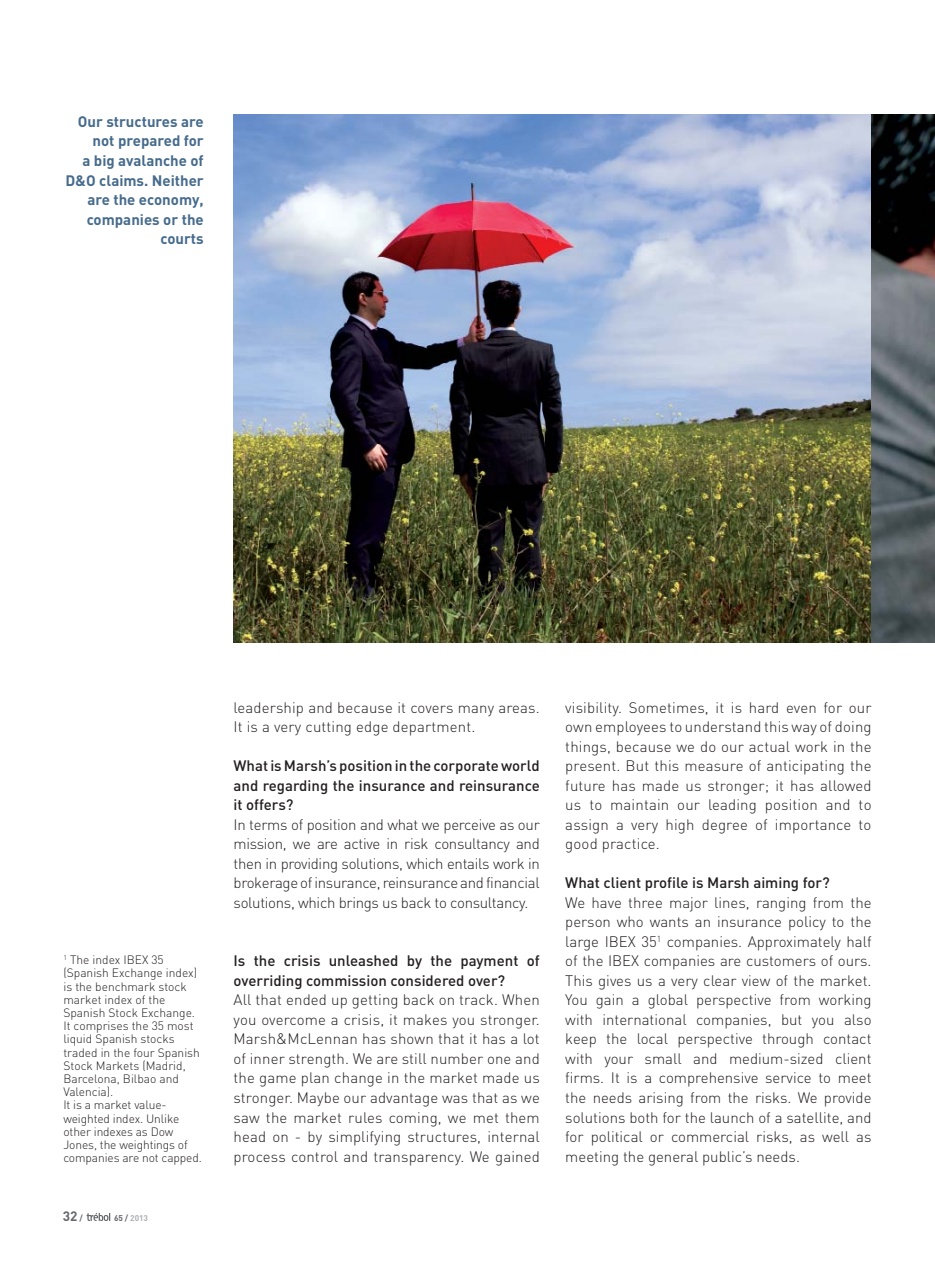
<style>
.page{position:relative;width:935px;height:1263px;background:#fff}
.page>*{position:absolute;margin:0;border:0;box-sizing:border-box;transform-origin:0 0}
.t1{font:300 15px/19.5px "DIN";letter-spacing:.01em;color:#231f20;text-align:justify}
.t2{font:500 15px/19.5px "DIN";color:#231f20;text-align:justify}
.t3{font:700 15px/19.5px "DIN";color:#466b8c;text-align:right}
.t4{font:700 13.5px "DIN";color:#67686b}
.t5{font:300 12px/13.2px "DIN";color:#231f20}
.t6{font:700 8.25px "DIN";color:#aeb0b3}
.s1{font-size:8.25px}
.s2{color:#67686b}
</style>
<div class="page">
<svg style="left:87px;top:1212px;width:23px;height:8px"></svg>
<img style="left:233px;top:114px;width:702px;height:528px">
<p class="t3" style="left:65px;top:114px;width:140px">Our structures are not prepared for<br>a big avalanche of<br>D&amp;O claims. Neither are the economy, companies or the courts</p>
<p class="t5" style="left:63px;top:954px;width:140px"><sup>1</sup> The index IBEX 35 (Spanish Exchange index) is the benchmark stock market index of the<br>Spanish Stock Exchange.<br>It comprises the 35 most liquid Spanish stocks traded in the four Spanish<br>Stock Markets (Madrid,<br>Barcelona, Bilbao and<br>Valencia).<br>It is a market value&shy;weighted index. Unlike other indexes as Dow<br>Jones, the weightings of companies are not capped.</p>
<p class="t4" style="left:63px;top:1210px;width:21px">32 <span class="s1">/</span></p>
<p class="t6" style="left:114px;top:1214px;width:36px"><span class="s2">65 /</span> 2013</p>
<p class="t1" style="left:233px;top:699px;width:308px">leadership and because it covers many areas.<br>It is a very cutting edge department.</p>
<p class="t2" style="left:233px;top:757px;width:308px">What is Marsh’s position in the corporate world and regarding the insurance and reinsurance it offers?</p>
<p class="t1" style="left:233px;top:816px;width:308px">In terms of position and what we perceive as our mission, we are active in risk consultancy and then in providing solutions, which entails work in brokerage of insurance, reinsurance and financial solutions, which brings us back to consultancy.</p>
<p class="t2" style="left:233px;top:952px;width:308px">Is the crisis unleashed by the payment of overriding commission considered over?</p>
<p class="t1" style="left:233px;top:991px;width:308px">All that ended up getting back on track. When you overcome a crisis, it makes you stronger.<br>Marsh&amp;McLennan has shown that it has a lot of inner strength. We are still number one and the game plan change in the market made us stronger. Maybe our advantage was that as we saw the market rules coming, we met them head on - by simplifying structures, internal process control and transparency. We gained</p>
<p class="t1" style="left:565px;top:699px;width:308px">visibility. Sometimes, it is hard even for our own employees to understand this way of doing things, because we do our actual work in the present. But this measure of anticipating the future has made us stronger; it has allowed us to maintain our leading position and to assign a very high degree of importance to good practice.</p>
<p class="t2" style="left:565px;top:874px;width:266px">What client profile is Marsh aiming for?</p>
<p class="t1" style="left:565px;top:894px;width:308px">We have three major lines, ranging from the person who wants an insurance policy to the large IBEX 35<sup>1</sup> companies. Approximately half of the IBEX companies are customers of ours.<br>This gives us a very clear view of the market.<br>You gain a global perspective from working with international companies, but you also keep the local perspective through contact with your small and medium-sized client firms. It is a comprehensive service to meet the needs arising from the risks. We provide solutions both for the launch of a satellite, and for political or commercial risks, as well as meeting the general public’s needs.</p>
</div>
